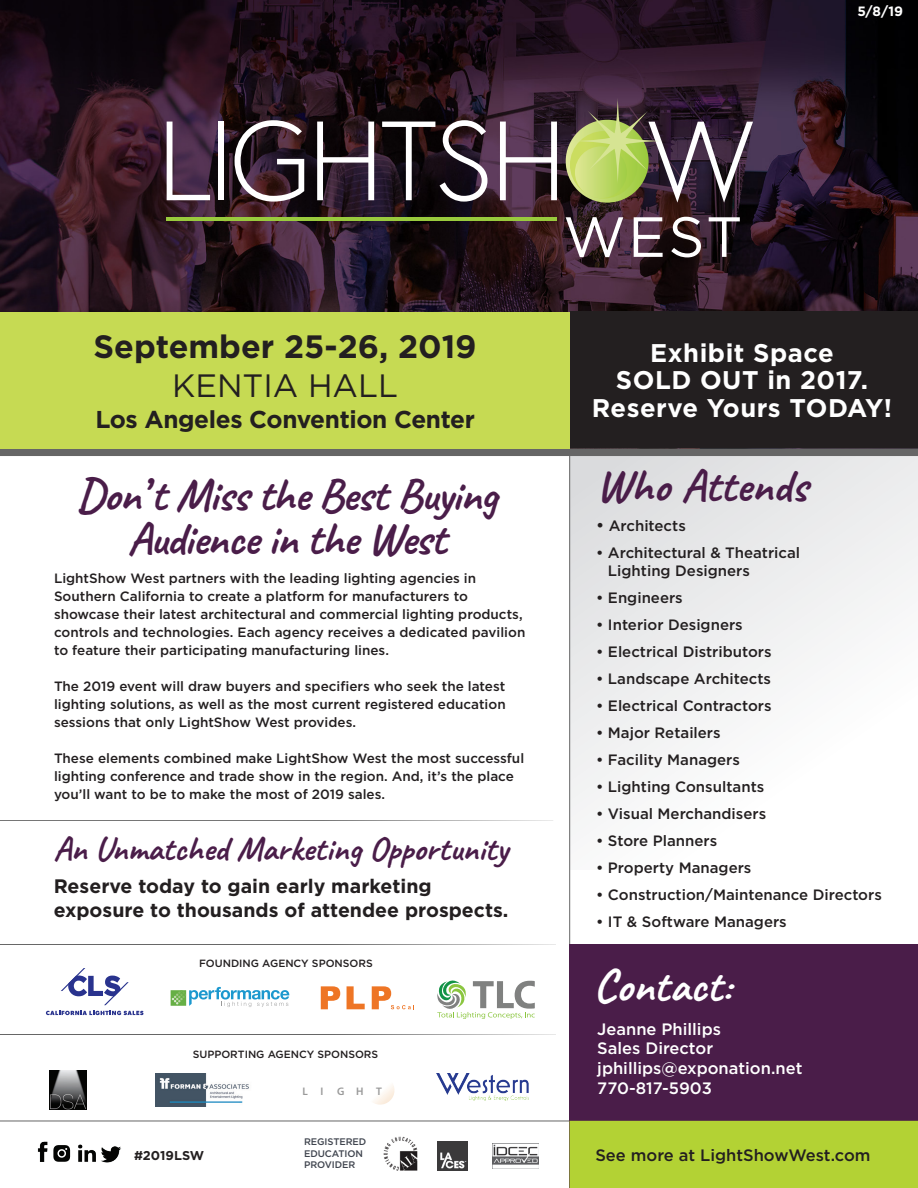
<style>
.page{position:relative;width:918px;height:1188px;background:#fff}
.page>*{position:absolute;margin:0;border:0;box-sizing:border-box;transform-origin:0 0}
.t1{font:700 46.5px/43.5px "Caveat";letter-spacing:-.02em;color:#4a1d49;text-align:center}
.t2{font:700 46.5px "Caveat";color:#4a1d49}
.t3{font:700 46.5px "Caveat";color:#fff}
.t4{font:700 34.5px "Caveat";color:#4a1d49}
.t5{font:700 32.25px "Gotham";color:#231f20}
.t6{font:32.25px "Gotham";color:#231f20}
.t7{font:700 25.5px/27.3px "Gotham";letter-spacing:.02em;color:#fff;text-align:center}
.t8{font:700 24.3px "Gotham";letter-spacing:-.015em;color:#231f20}
.t9{font:700 19.5px/24px "Gotham";color:#231f20}
.t10{font:500 16.5px "Gotham";color:#fff}
.t11{font:500 16.5px "Gotham";color:#231f20}
.t12{font:500 15px/18px "Gotham";color:#231f20}
.t13{font:500 13.5px/18px "Gotham";color:#231f20}
.t14{font:700 13.5px "Gotham";color:#fff}
.t15{font:700 12.75px "Gotham";color:#231f20}
.t16{font:600 10.95px "Myriad Pro";color:#999}
.t17{font:500 10.5px "Gotham";color:#231f20}
.t18{font:500 9.6px/11.4px "Gotham";letter-spacing:-.01em;color:#3f444e}
.s1{font-size:16.5px}
</style>
<div class="page">
<img style="left:0;top:0;width:918px;height:449px">
<div style="left:570px;top:452px;width:348px;height:418px;background:linear-gradient(to bottom,#e2e2e4,#fff)"></div>
<hr style="left:569px;top:454px;width:1px;height:734px;background:#666">
<div style="left:0;top:449px;width:918px;height:7px;background:#666"></div>
<hr style="left:0;top:944px;width:556px;height:1px;background:#666">
<hr style="left:0;top:1034px;width:556px;height:1px;background:#666">
<hr style="left:0;top:820px;width:553px;height:1px;background:#666">
<hr style="left:0;top:1121px;width:918px;height:1px;background:#666">
<div style="left:570px;top:945px;width:348px;height:243px;background:#4a1d49"></div>
<div style="left:570px;top:1121px;width:348px;height:67px;background:#b3d234"></div>
<img style="left:37px;top:1141px;width:11px;height:21px">
<svg style="left:53px;top:1145px;width:17px;height:17px"></svg>
<img style="left:78px;top:1144px;width:18px;height:18px">
<img style="left:101px;top:1146px;width:20px;height:17px">
<img style="left:383px;top:1136px;width:35px;height:35px">
<img style="left:492px;top:1144px;width:47px;height:25px">
<img style="left:438px;top:1141px;width:29px;height:30px">
<div style="left:0;top:312px;width:570px;height:137px;background:#c6da53"></div>
<svg style="left:46px;top:1011px;width:97px;height:4px"></svg>
<svg style="left:61px;top:968px;width:68px;height:37px"></svg>
<img style="left:49px;top:1070px;width:38px;height:39px">
<img style="left:156px;top:1073px;width:93px;height:34px">
<svg style="left:373px;top:1084px;width:22px;height:21px"></svg>
<img style="left:436px;top:1073px;width:93px;height:28px">
<div style="left:171px;top:990px;width:15px;height:16px;background:#66af45"></div>
<svg style="left:172px;top:987px;width:117px;height:20px"></svg>
<svg style="left:321px;top:986px;width:19px;height:23px"></svg>
<svg style="left:347px;top:986px;width:18px;height:23px"></svg>
<svg style="left:372px;top:986px;width:42px;height:23px"></svg>
<svg style="left:437px;top:981px;width:98px;height:38px"></svg>
<svg style="left:167px;top:122px;width:43px;height:78px"></svg>
<div style="left:218px;top:122px;width:6px;height:78px;background:#fff"></div>
<svg style="left:235px;top:120px;width:69px;height:82px"></svg>
<svg style="left:317px;top:122px;width:57px;height:78px"></svg>
<svg style="left:382px;top:120px;width:105px;height:82px"></svg>
<svg style="left:500px;top:122px;width:57px;height:78px"></svg>
<svg style="left:566px;top:217px;width:57px;height:40px"></svg>
<svg style="left:634px;top:217px;width:29px;height:40px"></svg>
<svg style="left:671px;top:217px;width:30px;height:40px"></svg>
<svg style="left:709px;top:217px;width:31px;height:40px"></svg>
<hr style="left:167px;top:217px;width:390px;height:4px;background:#99ca3d">
<svg style="left:566px;top:120px;width:83px;height:83px"></svg>
<svg style="left:574px;top:98px;width:179px;height:105px"></svg>
<div style="left:570px;top:312px;width:348px;height:136px;background:#231f20"></div>
<p class="t14" style="left:857px;top:2px;width:47px">5/8/19</p>
<p class="t5" style="left:94px;top:326px;width:385px">September 25-26, 2019</p>
<p class="t6" style="left:172px;top:365px;width:227px">KENTIA HALL</p>
<p class="t8" style="left:95px;top:403px;width:381px">Los Angeles Convention Center</p>
<p class="t1" style="left:76px;top:473px;width:422px">Don’ t Miss the Best Buying<br>Audience in the West</p>
<p class="t13" style="left:54px;top:569px;width:473px">LightShow West partners with the leading lighting agencies in Southern California to create a platform for manufacturers to showcase their latest architectural and commercial lighting products, controls and technologies. Each agency receives a dedicated pavilion to feature their participating manufacturing lines.</p>
<p class="t13" style="left:54px;top:677px;width:453px;text-align:justify">The 2019 event will draw buyers and specifiers who seek the latest lighting solutions, as well as the most current registered education sessions that only LightShow West provides.</p>
<p class="t13" style="left:54px;top:749px;width:472px">These elements combined make LightShow West the most successful lighting conference and trade show in the region. And, it’s the place you’ll want to be to make the most of 2019 sales.</p>
<p class="t4" style="left:53px;top:827px;width:456px">An Unmatched Marketing Opportunity</p>
<p class="t9" style="left:54px;top:874px;width:456px">Reserve today to gain early marketing exposure to thousands of attendee prospects.</p>
<p class="t17" style="left:199px;top:956px;width:175px">FOUNDING AGENCY SPONSORS</p>
<p class="t17" style="left:193px;top:1047px;width:187px">SUPPORTING AGENCY SPONSORS</p>
<p class="t15" style="left:134px;top:1147px;width:72px">#2019LSW</p>
<p class="t16" style="left:302px;top:1085px;width:22px">L I</p>
<p class="t16" style="left:337px;top:1085px;width:46px">G H T</p>
<p class="t18" style="left:304px;top:1136px;width:64px">REGISTERED<br>EDUCATION<br>PROVIDER</p>
<p class="t7" style="left:592px;top:339px;width:302px">Exhibit Space<br>SOLD OUT in 2017.<br>Reserve Yours TODAY!</p>
<p class="t2" style="left:596px;top:457px;width:213px">Who Attends</p>
<p class="t12" style="left:596px;top:517px;width:91px"><span class="s1">•</span> Architects</p>
<p class="t12" style="left:608px;top:544px;width:194px;text-indent:-12px">• Architectural &amp; Theatrical<br>Lighting Designers</p>
<p class="t12" style="left:596px;top:589px;width:88px">• Engineers</p>
<p class="t12" style="left:596px;top:616px;width:148px">• Interior Designers</p>
<p class="t12" style="left:596px;top:643px;width:177px">• Electrical Distributors</p>
<p class="t12" style="left:596px;top:670px;width:177px">• Landscape Architects</p>
<p class="t12" style="left:596px;top:697px;width:177px">• Electrical Contractors</p>
<p class="t12" style="left:596px;top:724px;width:126px">• Major Retailers</p>
<p class="t12" style="left:596px;top:751px;width:145px">• Facility Managers</p>
<p class="t12" style="left:596px;top:778px;width:170px">• Lighting Consultants</p>
<p class="t12" style="left:596px;top:805px;width:172px">• Visual Merchandisers</p>
<p class="t12" style="left:596px;top:832px;width:123px">• Store Planners</p>
<p class="t12" style="left:596px;top:859px;width:157px">• Property Managers</p>
<p class="t12" style="left:596px;top:886px;width:287px">• Construction/Maintenance Directors</p>
<p class="t12" style="left:596px;top:913px;width:192px">• IT &amp; Software Managers</p>
<p class="t3" style="left:593px;top:957px;width:140px">Contact:</p>
<p class="t10" style="left:597px;top:1018px;width:125px">Jeanne Phillips</p>
<p class="t10" style="left:597px;top:1038px;width:117px">Sales Director</p>
<p class="t10" style="left:597px;top:1058px;width:207px">jphillips@exponation.net</p>
<p class="t10" style="left:597px;top:1077px;width:116px">770-817-5903</p>
<p class="t11" style="left:595px;top:1144px;width:277px">See more at LightShowWest.com</p>
</div>
